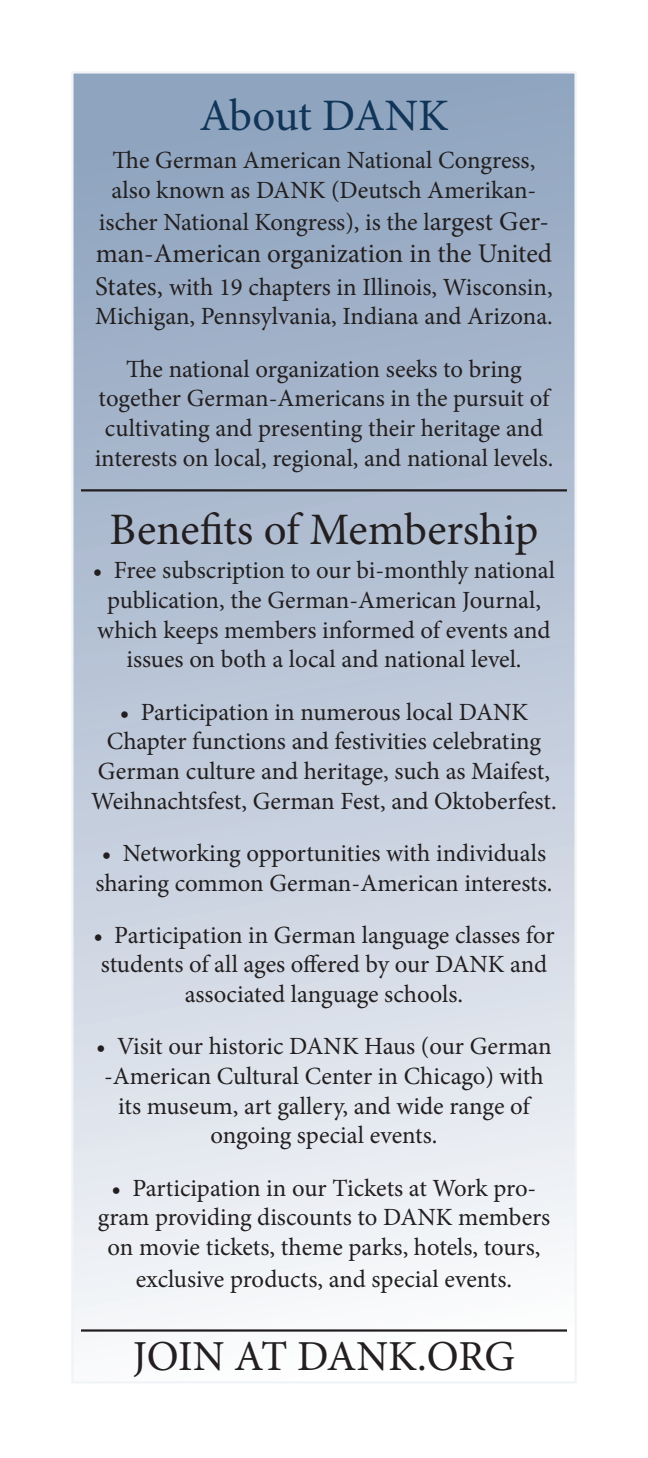
<style>
.page{position:relative;width:648px;height:1458px;background:#fff}
.page>*{position:absolute;margin:0;border:0;box-sizing:border-box;transform-origin:0 0}
.t1{font:45px "Minion Pro";color:#231f20}
.t2{font:45px "Minion Pro";letter-spacing:-.01em;color:#103558}
.t3{font:42.75px "Minion Pro";letter-spacing:-.01em;color:#231f20}
.t4{font:27px "Minion Pro";color:#231f20}
.t5{font:24.75px/29.7px "Minion Pro";letter-spacing:-.005em;color:#231f20;text-align:center}
.s1{font-size:27px}
</style>
<div class="page">
<div style="left:72px;top:72px;width:504px;height:1310px;background:linear-gradient(to bottom,#8a9fbb,#fafafc)"></div>
<hr style="left:81px;top:1329px;width:486px;height:3px;background:#231f20">
<hr style="left:81px;top:489px;width:486px;height:2px;background:#231f20">
<h1 class="t2" style="left:199px;top:85px;width:251px">About DANK</h1>
<p class="t5" style="left:112px;top:145px;width:426px;text-align:left">The German American National Congress, also known as DANK (Deutsch Amerikan-</p>
<p class="t5" style="left:99px;top:207px;width:452px">ischer National Kongress), is the l<span class="s1">argest Ger-</span></p>
<p class="t4" style="left:96px;top:236px;width:458px">man-American organization in the United</p>
<p class="t5" style="left:95px;top:272px;width:459px;text-align:left"><span class="s1">States,</span> with 19 chapters in Illinois, Wisconsin,<br>Michigan, Pennsylvania, Indiana and Arizona.</p>
<p class="t5" style="left:95px;top:354px;width:460px">The national organization seeks to bring together German-Americans in the pursuit of cultivating and presenting their heritage and interests on local, regional, and national levels.</p>
<h1 class="t1" style="left:110px;top:500px;width:430px">Benefits of Membership</h1>
<p class="t5" style="left:93px;top:556px;width:464px">• Free subscription to our bi-monthly national publication, the German-American Journal, which keeps members informed of events and issues on both a local and national level.</p>
<p class="t5" style="left:91px;top:697px;width:467px">• Participation in numerous local DANK Chapter functions and festivities celebrating German culture and heritage, such as Maifest, Weihnachtsfest, German Fest, and Oktoberfest.</p>
<p class="t5" style="left:95px;top:838px;width:459px;text-align:left">• Networking opportunities with individuals sharing common German-American interests.</p>
<p class="t5" style="left:93px;top:920px;width:463px">• Participation in German language classes for students of all ages offered by our DANK and associated language schools.</p>
<p class="t5" style="left:96px;top:1032px;width:457px">• Visit our historic DANK Haus (our German -American Cultural Center in Chicago) with its museum, art gallery, and wide range of ongoing special events.</p>
<p class="t5" style="left:98px;top:1173px;width:454px">• Participation in our Tickets at Work pro&shy;gram providing discounts to DANK members on movie tickets, theme parks, hotels, tours,</p>
<p class="t5" style="left:136px;top:1265px;width:378px">exclusive products, and special events.</p>
<h2 class="t3" style="left:133px;top:1328px;width:384px">JOIN AT DANK.ORG</h2>
</div>
